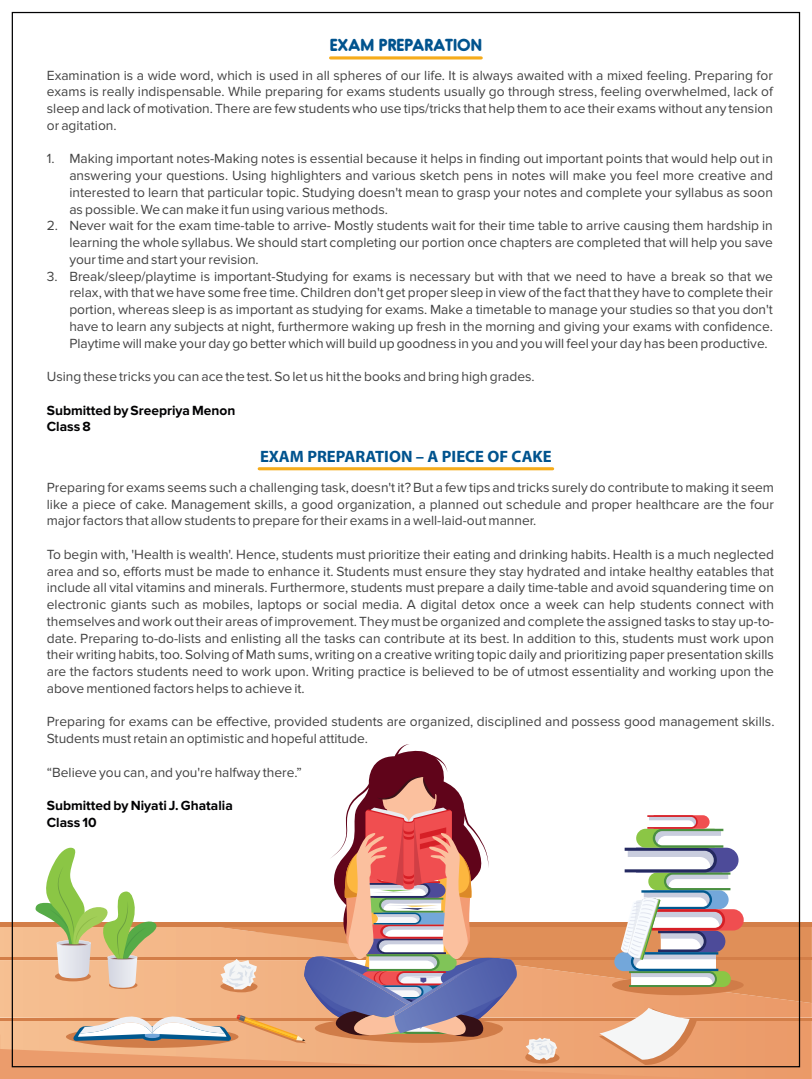
<style>
.page{position:relative;width:812px;height:1079px;background:#fff}
.page>*{position:absolute;margin:0;border:0;box-sizing:border-box;transform-origin:0 0}
.t1{font:700 16.5px "Myriad Pro";color:#00538e}
.t2{font:700 16.5px "Oduda";color:#00538e}
.t3{font:13.75px/16.8px "Proxima Nova";color:#424242;text-align:justify}
.t4{font:700 13.75px/16.8px "Proxima Nova";color:#020203}
</style>
<div class="page">
<svg style="left:743px;top:1003px;width:68px;height:76px;background:#e39666"></svg>
<svg style="left:743px;top:926px;width:68px;height:77px;background:#dc8d57"></svg>
<hr style="left:0;top:922px;width:811px;height:4px;background:#d37e48">
<hr style="left:0;top:957px;width:811px;height:3px;background:#d37e48">
<hr style="left:0;top:1017px;width:811px;height:3px;background:#d37e48">
<svg style="left:0;top:744px;width:743px;height:335px"></svg>
<hr style="left:259px;top:467px;width:293px;height:3px;background:#f6ac1b">
<hr style="left:330px;top:56px;width:151px;height:3px;background:#f6ac1b">
<p class="t2" style="left:329px;top:38px;width:153px">EXAM PREPARATION</p>
<p class="t3" style="left:47px;top:67px;width:727px">Examination is a wide word, which is used in all spheres of our life. It is always awaited with a mixed feeling. Preparing for exams is really indispensable. While preparing for exams students usually go through stress, feeling overwhelmed, lack of sleep and lack of motivation. There are few students who use tips/tricks that help them to ace their exams without any tension or agitation.</p>
<p class="t3" style="left:69px;top:151px;width:704px;text-indent:-22px">1. Making important notes-Making notes is essential because it helps in finding out important points that would help out in answering your questions. Using highlighters and various sketch pens in notes will make you feel more creative and interested to learn that particular topic. Studying doesn't mean to grasp your notes and complete your syllabus as soon as possible. We can make it fun using various methods.</p>
<p class="t3" style="left:69px;top:218px;width:704px;text-indent:-22px">2. Never wait for the exam time-table to arrive- Mostly students wait for their time table to arrive causing them hardship in learning the whole syllabus. We should start completing our portion once chapters are completed that will help you save your time and start your revision.</p>
<p class="t3" style="left:69px;top:268px;width:704px;text-indent:-22px">3. Break/sleep/playtime is important-Studying for exams is necessary but with that we need to have a break so that we relax, with that we have some free time. Children don't get proper sleep in view of the fact that they have to complete their portion, whereas sleep is as important as studying for exams. Make a timetable to manage your studies so that you don't have to learn any subjects at night, furthermore waking up fresh in the morning and giving your exams with confidence.<br>Playtime will make your day go better which will build up goodness in you and you will feel your day has been productive.</p>
<p class="t3" style="left:47px;top:369px;width:489px">Using these tricks you can ace the test. So let us hit the books and bring high grades.</p>
<p class="t4" style="left:47px;top:402px;width:190px">Submitted by Sreepriya Menon<br>Class 8</p>
<p class="t1" style="left:260px;top:450px;width:293px">EXAM PREPARATION – A PIECE OF CAKE</p>
<p class="t3" style="left:47px;top:479px;width:728px">Preparing for exams seems such a challenging task, doesn't it? But a few tips and tricks surely do contribute to making it seem like a piece of cake. Management skills, a good organization, a planned out schedule and proper healthcare are the four major factors that allow students to prepare for their exams in a well-laid-out manner.</p>
<p class="t3" style="left:47px;top:546px;width:728px">To begin with, 'Health is wealth'. Hence, students must prioritize their eating and drinking habits. Health is a much neglected area and so, efforts must be made to enhance it. Students must ensure they stay hydrated and intake healthy eatables that include all vital vitamins and minerals. Furthermore, students must prepare a daily time-table and avoid squandering time on electronic giants such as mobiles, laptops or social media. A digital detox once a week can help students connect with themselves and work out their areas of improvement. They must be organized and complete the assigned tasks to stay up-to&shy;date. Preparing to-do-lists and enlisting all the tasks can contribute at its best. In addition to this, students must work upon their writing habits, too. Solving of Math sums, writing on a creative writing topic daily and prioritizing paper presentation skills are the factors students need to work upon. Writing practice is believed to be of utmost essentiality and working upon the above mentioned factors helps to achieve it.</p>
<p class="t3" style="left:47px;top:714px;width:728px">Preparing for exams can be effective, provided students are organized, disciplined and possess good management skills.<br>Students must retain an optimistic and hopeful attitude.</p>
<p class="t3" style="left:47px;top:764px;width:256px">“Believe you can, and you're halfway there.”</p>
<p class="t4" style="left:47px;top:797px;width:187px">Submitted by Niyati J. Ghatalia<br>Class 10</p>
</div>
